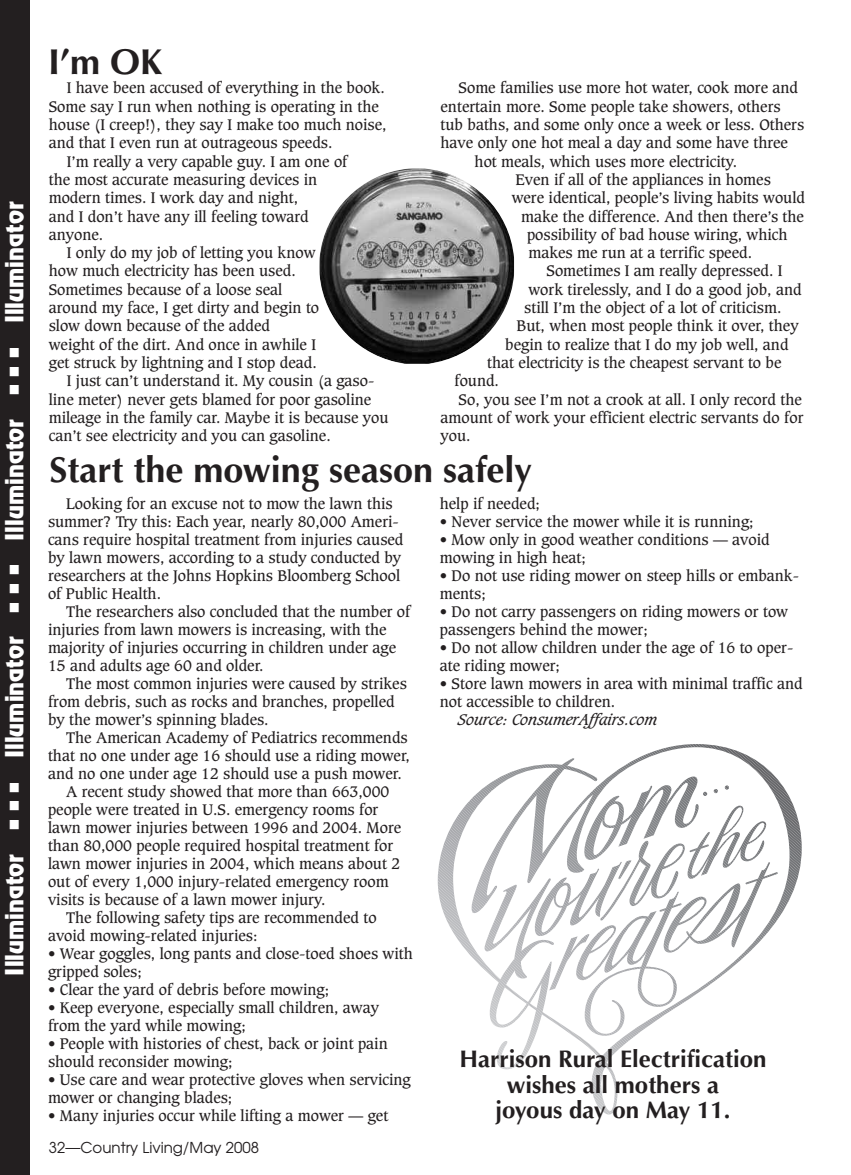
<style>
.page{position:relative;width:851px;height:1175px;background:#fff}
.page>*{position:absolute;margin:0;border:0;box-sizing:border-box;transform-origin:0 0}
.t1{font:700 36px "Optima";color:#231f20}
.t2{font:700 24px/25.5px "Optima";color:#231f20;text-align:center}
.t3{font:22.5px "Revue";color:#fff}
.t4{font:15px "Avant Garde";color:#231f20}
.t5{font:14.85px/18px "Caxton";color:#231f20}
.t6{font:italic 14.85px "Caxton";color:#231f20}
</style>
<div class="page">
<div style="left:0;top:0;width:30px;height:1174px;background:#231f20"></div>
<img style="left:319px;top:169px;width:195px;height:195px">
<svg style="left:438px;top:744px;width:363px;height:370px"></svg>
<h3 class="t3" style="left:3px;top:975px;width:775px;rotate:-90deg">Illuminator • • • Illuminator • • • Illuminator • • • Illuminator</h3>
<h1 class="t1" style="left:48px;top:47px;width:115px">I’m OK</h1>
<p class="t5" style="left:67px;top:80px;width:319px">I have been accused of everything in the book.</p>
<p class="t5" style="left:49px;top:98px;width:331px">Some say I run when nothing is operating in the</p>
<p class="t5" style="left:49px;top:117px;width:339px">house (I creep!), they say I make too much noise,</p>
<p class="t5" style="left:49px;top:135px;width:285px">and that I even run at outrageous speeds.</p>
<p class="t5" style="left:67px;top:153px;width:282px">I’m really a very capable guy. I am one of</p>
<p class="t5" style="left:49px;top:172px;width:270px">the most accurate measuring devices in</p>
<p class="t5" style="left:49px;top:190px;width:251px">modern times. I work day and night,</p>
<p class="t5" style="left:49px;top:208px;width:261px">and I don’t have any ill feeling toward</p>
<p class="t5" style="left:49px;top:226px;width:56px">anyone.</p>
<p class="t5" style="left:67px;top:245px;width:250px">I only do my job of letting you know</p>
<p class="t5" style="left:49px;top:263px;width:248px">how much electricity has been used.</p>
<p class="t5" style="left:49px;top:281px;width:235px">Sometimes because of a loose seal</p>
<p class="t5" style="left:49px;top:300px;width:272px">around my face, I get dirty and begin to</p>
<p class="t5" style="left:49px;top:318px;width:223px">slow down because of the added</p>
<p class="t5" style="left:49px;top:336px;width:269px">weight of the dirt. And once in awhile I</p>
<p class="t5" style="left:49px;top:355px;width:269px">get struck by lightning and I stop dead.</p>
<p class="t5" style="left:67px;top:373px;width:309px">I just can’t understand it. My cousin (a gaso-</p>
<p class="t5" style="left:49px;top:391px;width:324px">line meter) never gets blamed for poor gasoline</p>
<p class="t5" style="left:49px;top:409px;width:341px">mileage in the family car. Maybe it is because you</p>
<p class="t5" style="left:49px;top:428px;width:283px">can’t see electricity and you can gasoline.</p>
<p class="t5" style="left:458px;top:80px;width:341px">Some families use more hot water, cook more and</p>
<p class="t5" style="left:440px;top:98px;width:341px">entertain more. Some people take showers, others</p>
<p class="t5" style="left:440px;top:117px;width:365px">tub baths, and some only once a week or less. Others</p>
<p class="t5" style="left:440px;top:135px;width:349px">have only one hot meal a day and some have three</p>
<p class="t5" style="left:474px;top:153px;width:264px">hot meals, which uses more electricity.</p>
<p class="t5" style="left:515px;top:172px;width:257px">Even if all of the appliances in homes</p>
<p class="t5" style="left:511px;top:190px;width:295px">were identical, people’s living habits would</p>
<p class="t5" style="left:521px;top:208px;width:284px">make the difference. And then there’s the</p>
<p class="t5" style="left:527px;top:226px;width:262px">possibility of bad house wiring, which</p>
<p class="t5" style="left:528px;top:245px;width:225px">makes me run at a terrific speed.</p>
<p class="t5" style="left:546px;top:263px;width:237px">Sometimes I am really depressed. I</p>
<p class="t5" style="left:528px;top:281px;width:275px">work tirelessly, and I do a good job, and</p>
<p class="t5" style="left:524px;top:300px;width:259px">still I’m the object of a lot of criticism.</p>
<p class="t5" style="left:516px;top:318px;width:283px">But, when most people think it over, they</p>
<p class="t5" style="left:505px;top:336px;width:285px">begin to realize that I do my job well, and</p>
<p class="t5" style="left:487px;top:355px;width:296px">that electricity is the cheapest servant to be</p>
<p class="t5" style="left:454px;top:373px;width:46px">found.</p>
<p class="t5" style="left:458px;top:391px;width:345px">So, you see I’m not a crook at all. I only record the</p>
<p class="t5" style="left:440px;top:409px;width:364px">amount of work your efficient electric servants do for</p>
<p class="t5" style="left:440px;top:428px;width:31px">you.</p>
<h1 class="t1" style="left:49px;top:455px;width:484px">Start the mowing season safely</h1>
<p class="t5" style="left:48px;top:495px;width:357px;text-indent:18px">Looking for an excuse not to mow the lawn this summer? Try this: Each year, nearly 80,000 Ameri&shy;cans require hospital treatment from injuries caused by lawn mowers, according to a study conducted by researchers at the Johns Hopkins Bloomberg School of Public Health.</p>
<p class="t5" style="left:48px;top:603px;width:364px;text-indent:18px">The researchers also concluded that the number of injuries from lawn mowers is increasing, with the majority of injuries occurring in children under age 15 and adults age 60 and older.</p>
<p class="t5" style="left:48px;top:675px;width:360px;text-indent:18px">The most common injuries were caused by strikes from debris, such as rocks and branches, propelled by the mower’s spinning blades.</p>
<p class="t5" style="left:66px;top:729px;width:343px">The American Academy of Pediatrics recommends</p>
<p class="t5" style="left:48px;top:747px;width:363px">that no one under age 16 should use a riding mower,</p>
<p class="t5" style="left:48px;top:765px;width:355px">and no one under age 12 should use a push mower.</p>
<p class="t5" style="left:66px;top:783px;width:325px">A recent study showed that more than 663,000</p>
<p class="t5" style="left:48px;top:801px;width:332px">people were treated in U.S. emergency rooms for</p>
<p class="t5" style="left:48px;top:819px;width:355px">lawn mower injuries between 1996 and 2004. More</p>
<p class="t5" style="left:48px;top:837px;width:347px">than 80,000 people required hospital treatment for</p>
<p class="t5" style="left:48px;top:855px;width:353px">lawn mower injuries in 2004, which means about 2</p>
<p class="t5" style="left:48px;top:873px;width:342px">out of every 1,000 injury-related emergency room</p>
<p class="t5" style="left:48px;top:891px;width:279px">visits is because of a lawn mower injury.</p>
<p class="t5" style="left:66px;top:909px;width:312px">The following safety tips are recommended to</p>
<p class="t5" style="left:48px;top:927px;width:211px">avoid mowing-related injuries:</p>
<p class="t5" style="left:48px;top:945px;width:366px">• Wear goggles, long pants and close-toed shoes with gripped soles;</p>
<p class="t5" style="left:48px;top:981px;width:283px">• Clear the yard of debris before mowing;</p>
<p class="t5" style="left:48px;top:999px;width:332px">• Keep everyone, especially small children, away from the yard while mowing;</p>
<p class="t5" style="left:48px;top:1035px;width:341px">• People with histories of chest, back or joint pain should reconsider mowing;</p>
<p class="t5" style="left:48px;top:1071px;width:364px">• Use care and wear protective gloves when servicing mower or changing blades;</p>
<p class="t5" style="left:48px;top:1107px;width:342px">• Many injuries occur while lifting a mower — get</p>
<p class="t4" style="left:49px;top:1139px;width:212px">32—Country Living/May 2008</p>
<p class="t5" style="left:440px;top:495px;width:102px">help if needed;</p>
<p class="t5" style="left:440px;top:513px;width:315px">• Never service the mower while it is running;</p>
<p class="t5" style="left:440px;top:531px;width:331px">• Mow only in good weather conditions — avoid mowing in high heat;</p>
<p class="t5" style="left:440px;top:567px;width:361px">• Do not use riding mower on steep hills or embank&shy;ments;</p>
<p class="t5" style="left:440px;top:603px;width:350px">• Do not carry passengers on riding mowers or tow passengers behind the mower;</p>
<p class="t5" style="left:440px;top:639px;width:355px">• Do not allow children under the age of 16 to oper&shy;ate riding mower;</p>
<p class="t5" style="left:440px;top:675px;width:364px">• Store lawn mowers in area with minimal traffic and not accessible to children.</p>
<p class="t6" style="left:458px;top:712px;width:201px">Source: ConsumerAffairs.com</p>
<h2 class="t2" style="left:459px;top:1048px;width:308px">Harrison Rural Electrification wishes all mothers a<br>joyous day on May 11.</h2>
</div>
